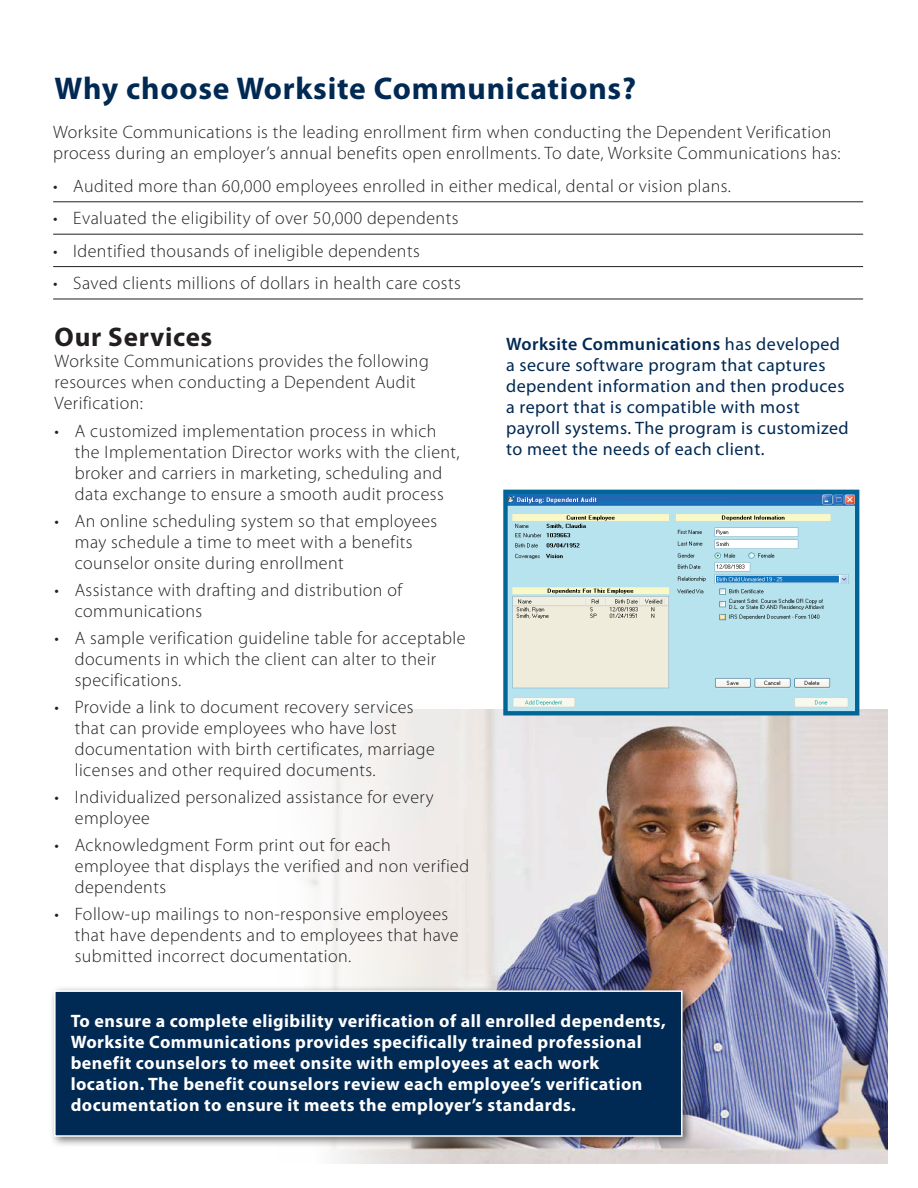
<style>
.page{position:relative;width:918px;height:1188px;background:#fff}
.page>*{position:absolute;margin:0;border:0;box-sizing:border-box;transform-origin:0 0}
.t1{font:700 31.5px "Myriad Pro";letter-spacing:.025em;color:#002953}
.t2{font:700 27px "Myriad Pro";letter-spacing:.025em;color:#231f20}
.t3{font:300 18px/21px "Myriad Pro";letter-spacing:.025em;color:#231f20}
.t4{font:700 18px/21px "Myriad Pro";letter-spacing:.025em;color:#fff}
.t5{font:18px/21px "Myriad Pro";letter-spacing:.025em;color:#002953}
.s1{font-weight:600}
</style>
<div class="page">
<svg style="left:457px;top:704px;width:415px;height:6px"></svg>
<img style="left:306px;top:710px;width:582px;height:454px">
<div style="left:49px;top:985px;width:645px;height:163px;background:#231f20;opacity:.6"></div>
<div style="left:54px;top:990px;width:629px;height:147px;background:#002953;border:2px solid #fff"></div>
<hr style="left:53px;top:202px;width:810px;height:1px;background:#231f20">
<hr style="left:53px;top:234px;width:810px;height:1px;background:#231f20">
<hr style="left:53px;top:266px;width:810px;height:1px;background:#231f20">
<hr style="left:53px;top:299px;width:810px;height:1px;background:#231f20">
<img style="left:508px;top:495px;width:346px;height:215px">
<div style="left:503px;top:490px;width:356px;height:225px;border:4px solid #026597"></div>
<h1 class="t1" style="left:55px;top:68px;width:583px">Why choose Worksite Communications?</h1>
<p class="t3" style="left:53px;top:122px;width:789px">Worksite Communications is the leading enrollment firm when conducting the Dependent Verification process during an employer’s annual benefits open enrollments. To date, Worksite Communications has:</p>
<p class="t3" style="left:53px;top:176px;width:679px">• Audited more than 60,000 employees enrolled in either medical, dental or vision plans.</p>
<p class="t3" style="left:53px;top:208px;width:407px">• Evaluated the eligibility of over 50,000 dependents</p>
<p class="t3" style="left:53px;top:240px;width:368px">• Identified thousands of ineligible dependents</p>
<p class="t3" style="left:53px;top:273px;width:409px">• Saved clients millions of dollars in health care costs</p>
<h2 class="t2" style="left:55px;top:320px;width:159px">Our Services</h2>
<p class="t3" style="left:55px;top:351px;width:376px">Worksite Communications provides the following resources when conducting a Dependent Audit<br>Verification:</p>
<p class="t3" style="left:75px;top:421px;width:386px;text-indent:-20px">• A customized implementation process in which the Implementation Director works with the client, broker and carriers in marketing, scheduling and data exchange to ensure a smooth audit process</p>
<p class="t3" style="left:75px;top:511px;width:364px;text-indent:-20px">• An online scheduling system so that employees may schedule a time to meet with a benefits counselor onsite during enrollment</p>
<p class="t3" style="left:75px;top:580px;width:329px;text-indent:-20px">• Assistance with drafting and distribution of communications</p>
<p class="t3" style="left:75px;top:628px;width:392px;text-indent:-20px">• A sample verification guideline table for acceptable documents in which the client can alter to their specifications.</p>
<p class="t3" style="left:75px;top:697px;width:362px;text-indent:-20px">• Provide a link to document recovery services that can provide employees who have lost documentation with birth certificates, marriage licenses and other required documents.</p>
<p class="t3" style="left:75px;top:787px;width:360px;text-indent:-20px">• Individualized personalized assistance for every employee</p>
<p class="t3" style="left:75px;top:835px;width:396px;text-indent:-20px">• Acknowledgment Form print out for each employee that displays the verified and non verified dependents</p>
<p class="t3" style="left:75px;top:904px;width:385px;text-indent:-20px">• Follow-up mailings to non-responsive employees that have dependents and to employees that have submitted incorrect documentation.</p>
<p class="t5" style="left:506px;top:333px;width:344px"><span class="s1">Worksite Communications</span> has developed a secure software program that captures dependent information and then produces a report that is compatible with most payroll systems. The program is customized to meet the needs of each client.</p>
<p class="t4" style="left:71px;top:1010px;width:597px">To ensure a complete eligibility verification of all enrolled dependents, Worksite Communications provides specifically trained professional benefit counselors to meet onsite with employees at each work location. The benefit counselors review each employee’s verification documentation to ensure it meets the employer’s standards.</p>
</div>
